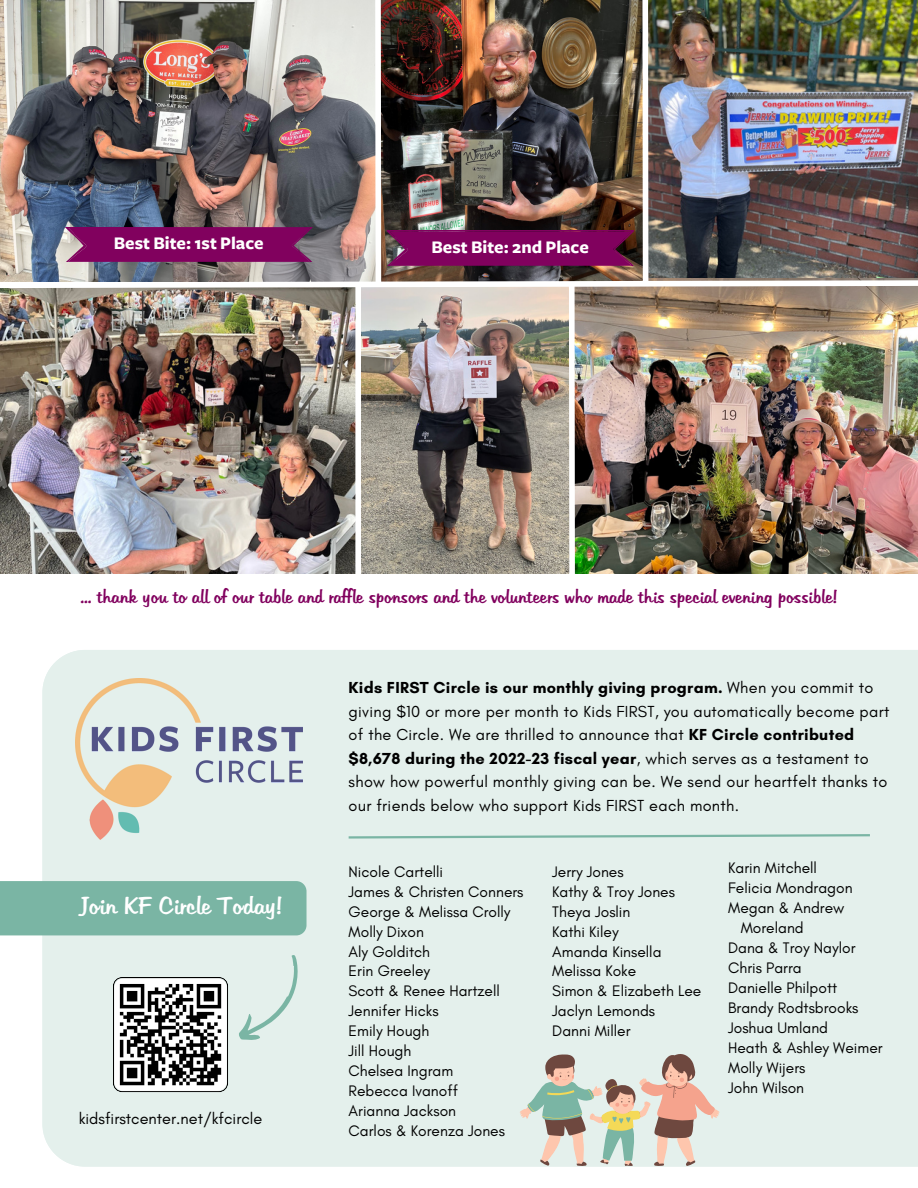
<style>
.page{position:relative;width:918px;height:1188px;background:#fff}
.page>*{position:absolute;margin:0;border:0;box-sizing:border-box;transform-origin:0 0}
.t1{font:23.7px "Martina";color:#fff}
.t2{font:700 18.45px "Freight Sans";color:#fff}
.t3{font:18px "Martina";color:#81015e}
.t4{font:16.2px/23.7px "Glacial Indifference";letter-spacing:.02em;color:#000}
.t5{font:16.2px "Glacial Indifference";color:#000}
.t6{font:15.6px "Glacial Indifference";color:#000}
.s1{font-weight:700}
</style>
<div class="page">
<div style="left:42px;top:650px;width:876px;height:516px;background:#e4f0ec"></div>
<img style="left:76px;top:678px;width:226px;height:161px">
<div style="left:0;top:881px;width:307px;height:54px;background:#7ab5a4"></div>
<svg style="left:520px;top:1052px;width:200px;height:114px;background:#d0ccbf"></svg>
<svg style="left:113px;top:954px;width:202px;height:138px"></svg>
<svg style="left:346px;top:833px;width:526px;height:7px;background:#c1ddd4"></svg>
<svg style="left:0;top:573px;width:918px;height:1px"></svg>
<img style="left:0;top:0;width:918px;height:277px">
<img style="left:575px;top:291px;width:343px;height:282px">
<svg style="left:62px;top:227px;width:253px;height:34px;background:#841164"></svg>
<svg style="left:384px;top:231px;width:253px;height:34px;background:#7b0759"></svg>
<img style="left:0;top:291px;width:569px;height:282px">
<div style="left:355px;top:284px;width:6px;height:291px;background:#fff"></div>
<div style="left:569px;top:284px;width:6px;height:297px;background:#fff"></div>
<div style="left:642px;top:0;width:6px;height:286px;background:#fff"></div>
<div style="left:375px;top:0;width:6px;height:284px;background:#fff"></div>
<svg style="left:0;top:277px;width:918px;height:14px"></svg>
<p class="t2" style="left:114px;top:234px;width:151px">Best Bite: 1st Place</p>
<p class="t2" style="left:432px;top:238px;width:159px">Best Bite: 2nd Place</p>
<p class="t3" style="left:80px;top:586px;width:759px">... thank you to all of our table and raffle sponsors and the volunteers who made this special evening possible!</p>
<p class="t1" style="left:81px;top:892px;width:204px">Join KF Circle Today!</p>
<p class="t5" style="left:79px;top:1108px;width:185px">kidsfirstcenter.net/kfcircle</p>
<p class="t4" style="left:349px;top:675px;width:542px"><span class="s1">Kids FIRST Circle is our monthly giving program.</span> When you commit to giving $10 or more per month to Kids FIRST, you automatically become part of the Circle. We are thrilled to announce that <span class="s1">KF Circle contributed $8,678 during the 2022-23 fiscal year</span>, which serves as a testament to show how powerful monthly giving can be. We send our heartfelt thanks to our friends below who support Kids FIRST each month.</p>
<p class="t6" style="left:349px;top:862px;width:96px">Nicole Cartelli</p>
<p class="t6" style="left:349px;top:882px;width:176px">James &amp; Christen Conners</p>
<p class="t6" style="left:349px;top:902px;width:163px">George &amp; Melissa Crolly</p>
<p class="t6" style="left:349px;top:922px;width:77px">Molly Dixon</p>
<p class="t6" style="left:349px;top:942px;width:83px">Aly Golditch</p>
<p class="t6" style="left:349px;top:962px;width:83px">Erin Greeley</p>
<p class="t6" style="left:349px;top:982px;width:153px">Scott &amp; Renee Hartzell</p>
<p class="t6" style="left:349px;top:1002px;width:92px">Jennifer Hicks</p>
<p class="t6" style="left:349px;top:1022px;width:82px">Emily Hough</p>
<p class="t6" style="left:349px;top:1042px;width:64px">Jill Hough</p>
<p class="t6" style="left:349px;top:1061px;width:106px">Chelsea Ingram</p>
<p class="t6" style="left:349px;top:1081px;width:111px">Rebecca Ivanoff</p>
<p class="t6" style="left:349px;top:1101px;width:109px">Arianna Jackson</p>
<p class="t6" style="left:349px;top:1121px;width:158px">Carlos &amp; Korenza Jones</p>
<p class="t6" style="left:552px;top:862px;width:73px">Jerry Jones</p>
<p class="t6" style="left:552px;top:882px;width:124px">Kathy &amp; Troy Jones</p>
<p class="t6" style="left:552px;top:902px;width:80px">Theya Joslin</p>
<p class="t6" style="left:552px;top:922px;width:68px">Kathi Kiley</p>
<p class="t6" style="left:552px;top:942px;width:111px">Amanda Kinsella</p>
<p class="t6" style="left:552px;top:962px;width:86px">Melissa Koke</p>
<p class="t6" style="left:552px;top:982px;width:151px">Simon &amp; Elizabeth Lee</p>
<p class="t6" style="left:552px;top:1002px;width:104px">Jaclyn Lemonds</p>
<p class="t6" style="left:552px;top:1022px;width:80px">Danni Miller</p>
<p class="t6" style="left:728px;top:858px;width:90px">Karin Mitchell</p>
<p class="t6" style="left:728px;top:878px;width:126px">Felicia Mondragon</p>
<p class="t6" style="left:728px;top:898px;width:118px">Megan &amp; Andrew</p>
<p class="t6" style="left:741px;top:918px;width:65px">Moreland</p>
<p class="t6" style="left:728px;top:938px;width:129px">Dana &amp; Troy Naylor</p>
<p class="t6" style="left:728px;top:958px;width:75px">Chris Parra</p>
<p class="t6" style="left:728px;top:978px;width:111px">Danielle Philpott</p>
<p class="t6" style="left:728px;top:998px;width:132px">Brandy Rodtsbrooks</p>
<p class="t6" style="left:728px;top:1018px;width:101px">Joshua Umland</p>
<p class="t6" style="left:728px;top:1038px;width:156px">Heath &amp; Ashley Weimer</p>
<p class="t6" style="left:728px;top:1058px;width:79px">Molly Wijers</p>
<p class="t6" style="left:728px;top:1078px;width:78px">John Wilson</p>
</div>
